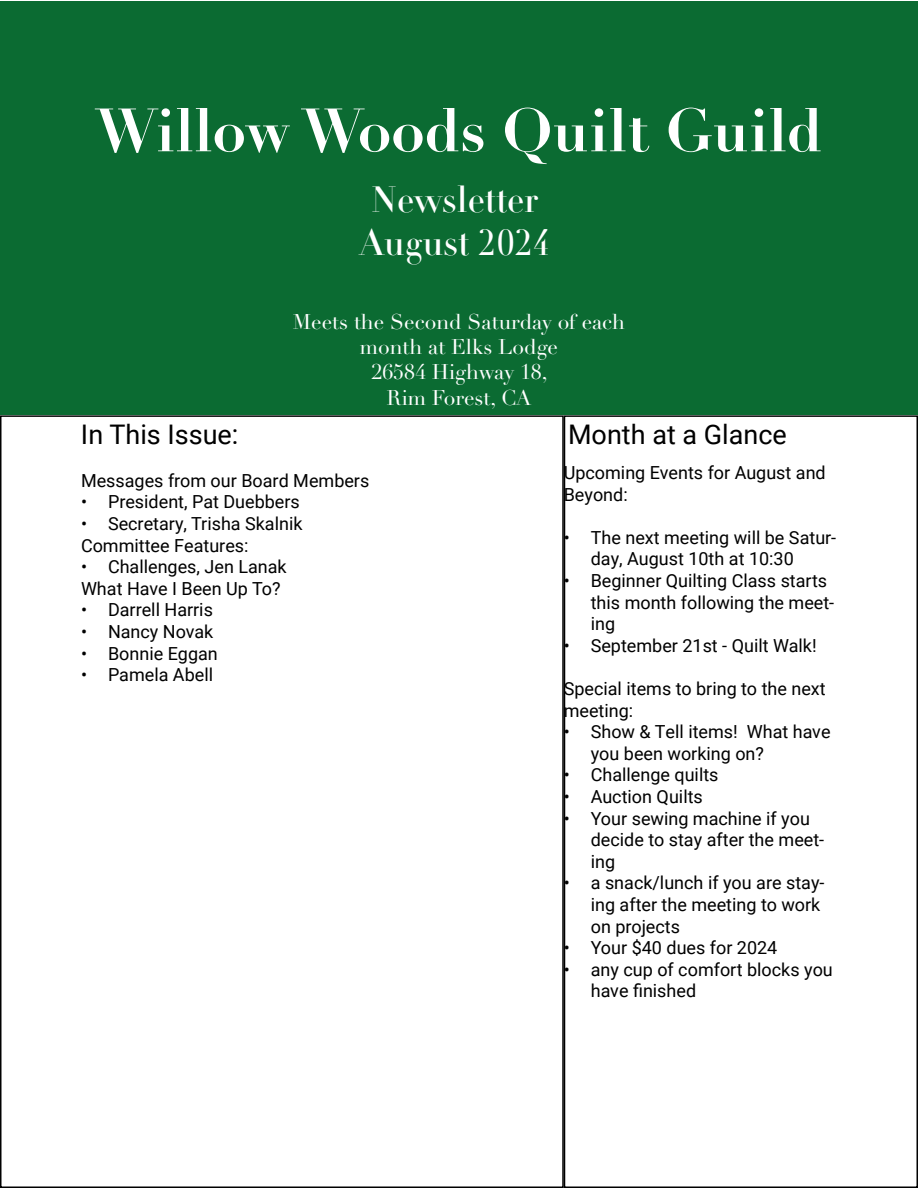
<style>
.page{position:relative;width:918px;height:1188px;background:#fff}
.page>*{position:absolute;margin:0;border:0;box-sizing:border-box;transform-origin:0 0}
.t1{font:700 60px "Didot LT Pro";color:#fff}
.t2{font:36px/43.2px "Didot LT Pro Headline";color:#fff;text-align:center}
.t3{font:27px "Roboto";color:#000}
.t4{font:21px/25.2px "Didot LT Pro";color:#fff;text-align:center}
.t5{font:18px/21.6px "Roboto";color:#000}
</style>
<div class="page">
<div style="left:0;top:1px;width:918px;height:414px;background:#0b6b32"></div>
<div style="left:564px;top:415px;width:354px;height:773px;border:2px solid #000"></div>
<h1 class="t1" style="left:95px;top:93px;width:729px">Willow Woods Quilt Guild</h1>
<h2 class="t2" style="left:359px;top:178px;width:192px">Newsletter<br>August 2024</h2>
<p class="t4" style="left:293px;top:310px;width:334px">Meets the Second Saturday of each month at Elks Lodge<br>26584 Highway 18,<br>Rim Forest, CA</p>
<h3 class="t3" style="left:81px;top:415px;width:159px">In This Issue:</h3>
<h3 class="t3" style="left:568px;top:415px;width:220px">Month at a Glance</h3>
<p class="t5" style="left:81px;top:469px;width:290px">Messages from our Board Members</p>
<p class="t5" style="left:81px;top:491px;width:220px">• President, Pat Duebbers</p>
<p class="t5" style="left:81px;top:512px;width:223px">• Secretary, Trisha Skalnik<br>Committee Features:</p>
<p class="t5" style="left:81px;top:555px;width:207px">• Challenges, Jen Lanak<br>What Have I Been Up To?</p>
<p class="t5" style="left:81px;top:599px;width:133px">• Darrell Harris</p>
<p class="t5" style="left:81px;top:620px;width:134px">• Nancy Novak</p>
<p class="t5" style="left:81px;top:642px;width:138px">• Bonnie Eggan</p>
<p class="t5" style="left:81px;top:663px;width:134px">• Pamela Abell</p>
<p class="t5" style="left:564px;top:461px;width:264px">Upcoming Events for August and<br>Beyond:</p>
<p class="t5" style="left:591px;top:526px;width:247px;text-indent:-27px">• The next meeting will be Satur&shy;day, August 10th at 10:30</p>
<p class="t5" style="left:591px;top:569px;width:245px;text-indent:-27px">• Beginner Quilting Class starts this month following the meet&shy;ing</p>
<p class="t5" style="left:564px;top:634px;width:254px">• September 21st - Quilt Walk!</p>
<p class="t5" style="left:564px;top:677px;width:264px">Special items to bring to the next meeting:</p>
<p class="t5" style="left:591px;top:720px;width:241px;text-indent:-27px">• Show &amp; Tell items! What have you been working on?</p>
<p class="t5" style="left:564px;top:763px;width:156px">• Challenge quilts</p>
<p class="t5" style="left:564px;top:785px;width:141px">• Auction Quilts</p>
<p class="t5" style="left:591px;top:807px;width:235px;text-indent:-27px">• Your sewing machine if you decide to stay after the meet&shy;ing</p>
<p class="t5" style="left:591px;top:871px;width:235px;text-indent:-27px">• a snack/lunch if you are stay&shy;ing after the meeting to work on projects</p>
<p class="t5" style="left:564px;top:936px;width:215px">• Your $40 dues for 2024</p>
<p class="t5" style="left:591px;top:958px;width:244px;text-indent:-27px">• any cup of comfort blocks you have finished</p>
</div>
